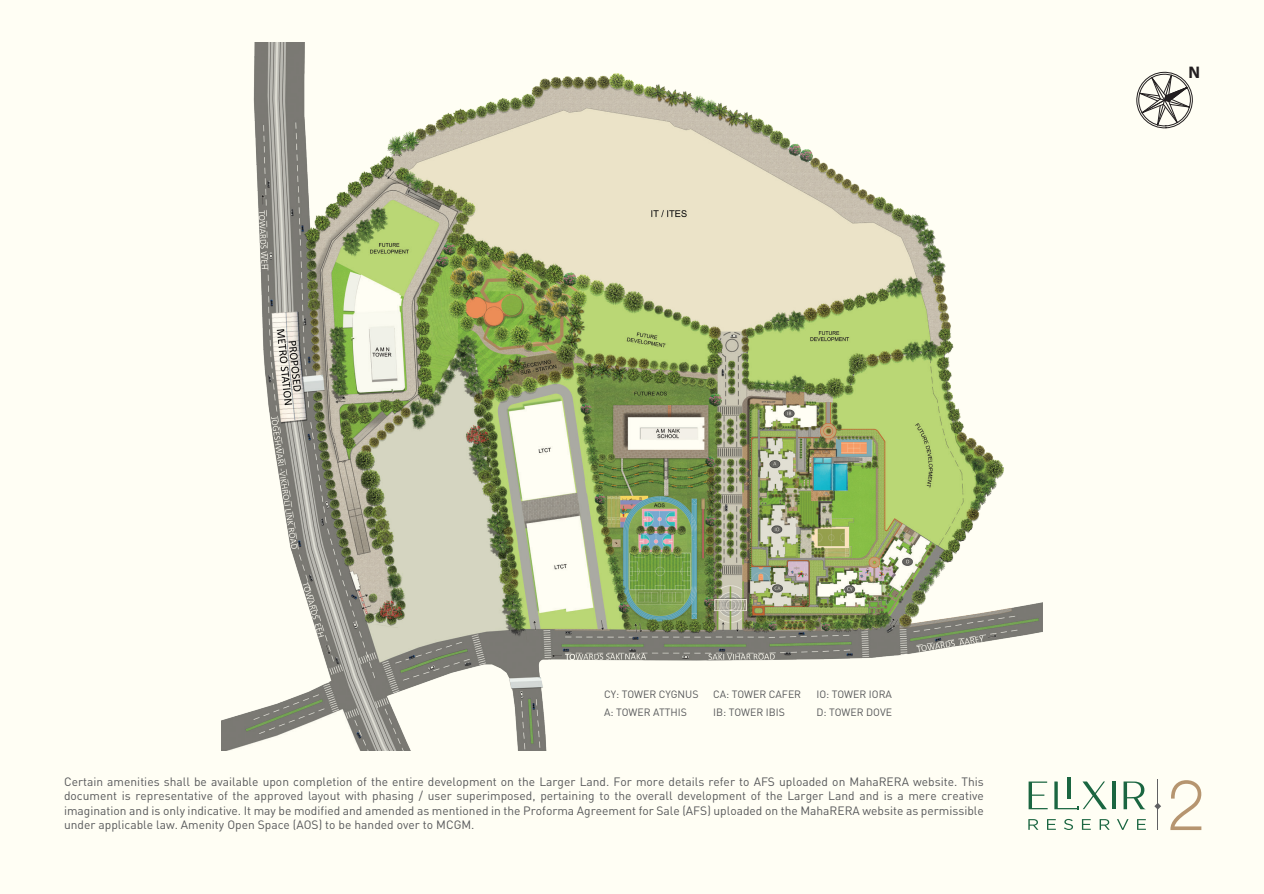
<style>
.page{position:relative;width:1264px;height:894px;background:#fff}
.page>*{position:absolute;margin:0;border:0;box-sizing:border-box;transform-origin:0 0}
.t1{font:700 16.8px "Myriad Pro";color:#231f20}
.t2{font:12px/14.4px "DIN";color:#57585a;text-align:justify}
.t3{font:10.5px "DIN";color:#57585a}
</style>
<div class="page">
<div style="left:0;top:0;width:1263px;height:893px;background:#fffef4"></div>
<img style="left:222px;top:43px;width:820px;height:707px">
<svg style="left:1136px;top:72px;width:56px;height:57px"></svg>
<svg style="left:1123px;top:781px;width:22px;height:28px"></svg>
<svg style="left:1067px;top:777px;width:3px;height:4px"></svg>
<svg style="left:1028px;top:781px;width:19px;height:28px"></svg>
<svg style="left:1054px;top:781px;width:52px;height:28px"></svg>
<hr style="left:1112px;top:781px;width:3px;height:28px;background:#1b6641">
<svg style="left:1028px;top:819px;width:10px;height:10px"></svg>
<svg style="left:1047px;top:819px;width:8px;height:10px"></svg>
<svg style="left:1064px;top:819px;width:8px;height:10px"></svg>
<svg style="left:1081px;top:819px;width:9px;height:10px"></svg>
<svg style="left:1099px;top:819px;width:10px;height:10px"></svg>
<svg style="left:1117px;top:819px;width:11px;height:10px"></svg>
<svg style="left:1137px;top:819px;width:8px;height:10px"></svg>
<svg style="left:1154px;top:779px;width:6px;height:50px"></svg>
<svg style="left:1170px;top:780px;width:31px;height:49px"></svg>
<h1 class="t1" style="left:1188px;top:61px;width:13px">N</h1>
<p class="t3" style="left:604px;top:688px;width:96px">CY: TOWER CYGNUS</p>
<p class="t3" style="left:713px;top:688px;width:90px">CA: TOWER CAFER</p>
<p class="t3" style="left:816px;top:688px;width:77px">IO: TOWER IORA</p>
<p class="t3" style="left:604px;top:705px;width:84px">A: TOWER ATTHIS</p>
<p class="t3" style="left:713px;top:705px;width:73px">IB: TOWER IBIS</p>
<p class="t3" style="left:816px;top:705px;width:77px">D: TOWER DOVE</p>
<p class="t2" style="left:64px;top:773px;width:921px">Certain amenities shall be available upon completion of the entire development on the Larger Land. For more details refer to AFS uploaded on MahaRERA website. This document is representative of the approved layout with phasing / user superimposed, pertaining to the overall development of the Larger Land and is a mere creative imagination and is only indicative. It may be modified and amended as mentioned in the Proforma Agreement for Sale (AFS) uploaded on the MahaRERA website as permissible under applicable law. Amenity Open Space (AOS) to be handed over to MCGM.</p>
</div>
